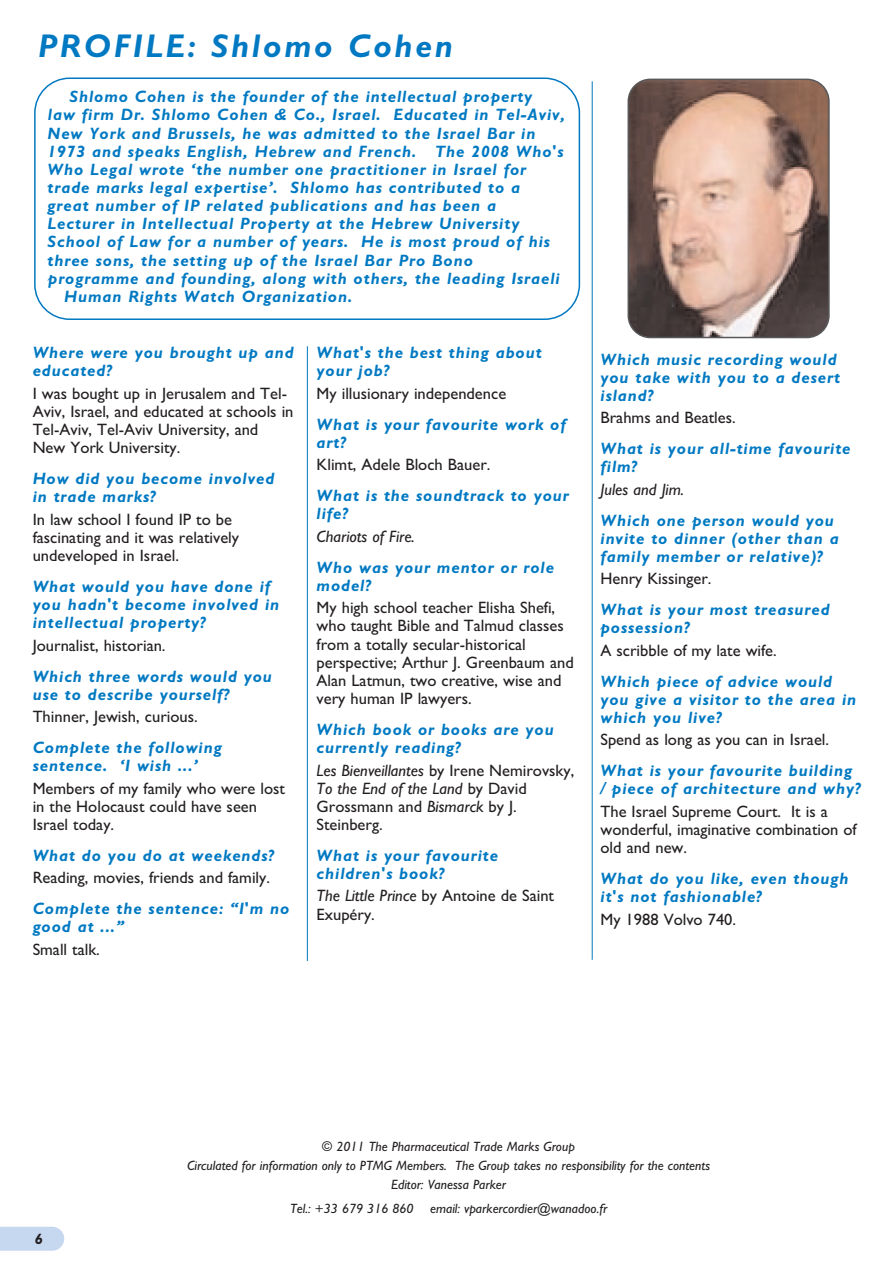
<style>
.page{position:relative;width:893px;height:1263px;background:#fff}
.page>*{position:absolute;margin:0;border:0;box-sizing:border-box;transform-origin:0 0}
.t1{font:italic 700 33px "M Gill Sans";letter-spacing:.08em;color:#0079c2}
.t2{font:italic 700 16.5px/18.1px "M Gill Sans";letter-spacing:.055em;color:#0079c2}
.t3{font:16.5px/18.1px "M Gill Sans";color:#231f20}
.t4{font:italic 16.5px "M Gill Sans";color:#231f20}
.t5{font:italic 700 15px "M Gill Sans";color:#231f20}
.t6{font:italic 13.5px/19px "M Gill Sans";color:#231f20;text-align:center}
.s1{font-style:italic}
</style>
<div class="page">
<svg style="left:0;top:1227px;width:64px;height:24px;background:#c8d9ef"></svg>
<svg style="left:34px;top:77px;width:546px;height:243px"></svg>
<hr style="left:307px;top:346px;width:1px;height:615px;background:#0079c2">
<hr style="left:592px;top:81px;width:1px;height:879px;background:#0079c2">
<svg style="left:627px;top:79px;width:203px;height:259px;background:#a5877b"></svg>
<h1 class="t1" style="left:38px;top:34px;width:417px">PROFILE: Shlomo Cohen</h1>
<p class="t2" style="left:70px;top:89px;width:464px">Shlomo Cohen is the founder of the intellectual property</p>
<p class="t2" style="left:48px;top:108px;width:518px">law firm Dr. Shlomo Cohen &amp; Co., Israel. Educated in Tel-Aviv,</p>
<p class="t2" style="left:48px;top:126px;width:489px">New York and Brussels, he was admitted to the Israel Bar in</p>
<p class="t2" style="left:48px;top:144px;width:517px">1973 and speaks English, Hebrew and French. The 2008 Who's</p>
<p class="t2" style="left:48px;top:162px;width:480px">Who Legal wrote ‘the number one practitioner in Israel for</p>
<p class="t2" style="left:48px;top:180px;width:474px">trade marks legal expertise’. Shlomo has contributed to a</p>
<p class="t2" style="left:48px;top:198px;width:450px">great number of IP related publications and has been a</p>
<p class="t2" style="left:48px;top:216px;width:473px">Lecturer in Intellectual Property at the Hebrew University</p>
<p class="t2" style="left:48px;top:235px;width:504px">School of Law for a number of years. He is most proud of his</p>
<p class="t2" style="left:48px;top:253px;width:427px">three sons, the setting up of the Israel Bar Pro Bono</p>
<p class="t2" style="left:48px;top:271px;width:513px">programme and founding, along with others, the leading Israeli</p>
<p class="t2" style="left:64px;top:289px;width:290px">Human Rights Watch Organization.</p>
<p class="t2" style="left:33px;top:345px;width:263px">Where were you brought up and educated?</p>
<p class="t3" style="left:33px;top:386px;width:262px">I was bought up in Jerusalem and Tel-Aviv, Israel, and educated at schools in Tel-Aviv, Tel-Aviv University, and New York University.</p>
<p class="t2" style="left:33px;top:471px;width:243px">How did you become involved in trade marks?</p>
<p class="t3" style="left:33px;top:512px;width:208px">In law school I found IP to be fascinating and it was relatively undeveloped in Israel.</p>
<p class="t2" style="left:33px;top:579px;width:248px">What would you have done if you hadn't become involved in intellectual property?</p>
<p class="t3" style="left:33px;top:638px;width:134px">Journalist, historian.</p>
<p class="t2" style="left:33px;top:669px;width:241px">Which three words would you use to describe yourself?</p>
<p class="t3" style="left:33px;top:709px;width:167px">Thinner, Jewish, curious.</p>
<p class="t2" style="left:33px;top:740px;width:191px">Complete the following sentence. ‘I wish ...’</p>
<p class="t3" style="left:33px;top:781px;width:254px">Members of my family who were lost in the Holocaust could have seen<br>Israel today.</p>
<p class="t2" style="left:33px;top:848px;width:243px">What do you do at weekends?</p>
<p class="t3" style="left:33px;top:870px;width:239px">Reading, movies, friends and family.</p>
<p class="t2" style="left:33px;top:901px;width:258px">Complete the sentence: “I'm no good at ...”</p>
<p class="t3" style="left:33px;top:942px;width:69px">Small talk.</p>
<p class="t2" style="left:317px;top:345px;width:227px">What's the best thing about your job?</p>
<p class="t3" style="left:317px;top:386px;width:191px">My illusionary independence</p>
<p class="t2" style="left:317px;top:417px;width:251px">What is your favourite work of art?</p>
<p class="t3" style="left:317px;top:457px;width:175px">Klimt, Adele Bloch Bauer.</p>
<p class="t2" style="left:317px;top:488px;width:254px">What is the soundtrack to your life?</p>
<p class="t4" style="left:317px;top:530px;width:100px">Chariots of Fire.</p>
<p class="t2" style="left:317px;top:560px;width:239px">Who was your mentor or role model?</p>
<p class="t3" style="left:317px;top:600px;width:259px">My high school teacher Elisha Shefi, who taught Bible and Talmud classes from a totally secular-historical perspective; Arthur J. Greenbaum and Alan Latmun, two creative, wise and very human IP lawyers.</p>
<p class="t2" style="left:317px;top:722px;width:239px">Which book or books are you currently reading?</p>
<p class="t3" style="left:317px;top:763px;width:259px"><span class="s1">Les Bienveillantes</span> by Irene Nemirovsky,<br><span class="s1">To the End of the Land</span> by David<br>Grossmann and <span class="s1">Bismarck</span> by J.<br>Steinberg.</p>
<p class="t2" style="left:317px;top:848px;width:183px">What is your favourite children's book?</p>
<p class="t3" style="left:317px;top:889px;width:239px"><span class="s1">The Little Prince</span> by Antoine de Saint<br>Exupéry.</p>
<p class="t2" style="left:600px;top:352px;width:241px">Which music recording would you take with you to a desert island?</p>
<p class="t3" style="left:600px;top:410px;width:137px">Brahms and Beatles.</p>
<p class="t2" style="left:600px;top:441px;width:252px">What is your all-time favourite film?</p>
<p class="t4" style="left:600px;top:483px;width:85px">Jules and Jim.</p>
<p class="t2" style="left:600px;top:513px;width:240px">Which one person would you invite to dinner (other than a family member or relative)?</p>
<p class="t3" style="left:600px;top:571px;width:113px">Henry Kissinger.</p>
<p class="t2" style="left:600px;top:602px;width:231px">What is your most treasured possession?</p>
<p class="t3" style="left:600px;top:643px;width:178px">A scribble of my late wife.</p>
<p class="t2" style="left:600px;top:674px;width:257px">Which piece of advice would you give a visitor to the area in which you live?</p>
<p class="t3" style="left:600px;top:733px;width:230px">Spend as long as you can in Israel.</p>
<p class="t2" style="left:600px;top:763px;width:261px">What is your favourite building / piece of architecture and why?</p>
<p class="t3" style="left:600px;top:804px;width:258px">The Israel Supreme Court. It is a wonderful, imaginative combination of old and new.</p>
<p class="t2" style="left:600px;top:871px;width:250px">What do you like, even though it's not fashionable?</p>
<p class="t3" style="left:600px;top:912px;width:137px">My 1988 Volvo 740.</p>
<p class="t5" style="left:35px;top:1233px;width:9px">6</p>
<p class="t6" style="left:187px;top:1138px;width:524px">© 2011 The Pharmaceutical Trade Marks Group<br>Circulated for information only to PTMG Members. The Group takes no responsibility for the contents<br>Editor: Vanessa Parker</p>
<p class="t6" style="left:290px;top:1200px;width:319px">Tel.: +33 679 316 860 email: vparkercordier@wanadoo.fr</p>
</div>
